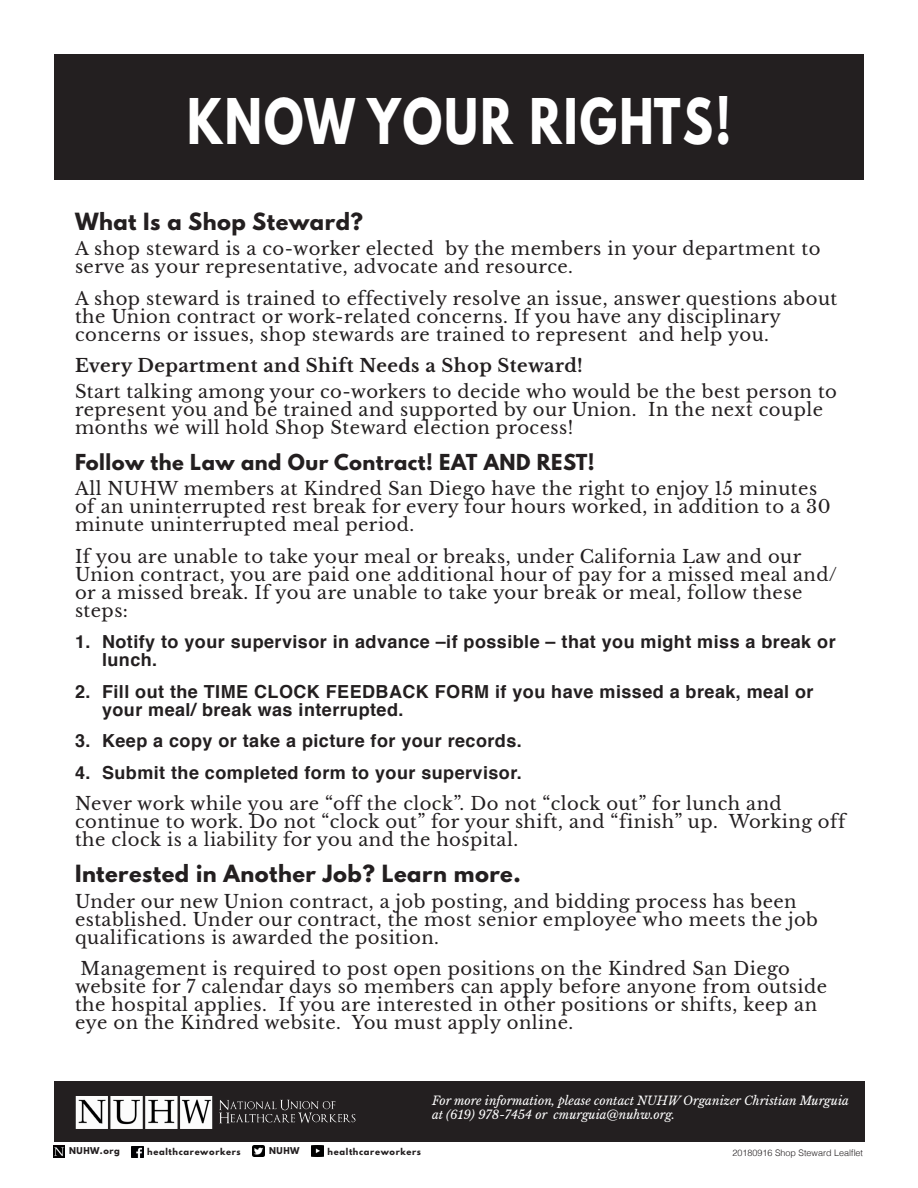
<style>
.page{position:relative;width:918px;height:1188px;background:#fff}
.page>*{position:absolute;margin:0;border:0;box-sizing:border-box;transform-origin:0 0}
.t1{font:700 55.8px "League Spartan";letter-spacing:.05em;color:#fff;scale:.81 1}
.t2{font:700 21px "League Spartan";letter-spacing:.025em;color:#231f20}
.t3{font:700 19.5px "League Spartan";letter-spacing:.025em;color:#231f20}
.t4{font:18px/18px "Libre Baskerville";letter-spacing:.025em;color:#231f20}
.t5{font:700 18px/18px "Helvetica";letter-spacing:.025em;color:#231f20}
.t6{font:700 18px "Libre Baskerville";letter-spacing:.025em;color:#231f20}
.t7{font:italic 12px/14.4px "Libre Baskerville";color:#fff}
.t8{font:300 9px "Helvetica";color:#231f20}
.t9{font:700 8.4px "League Spartan";letter-spacing:.08em;color:#231f20}
</style>
<div class="page">
<div style="left:54px;top:54px;width:810px;height:126px;background:#231f20"></div>
<div style="left:54px;top:1082px;width:810px;height:60px;background:#231f20"></div>
<img style="left:75px;top:1096px;width:281px;height:33px">
<svg style="left:54px;top:1146px;width:11px;height:12px"></svg>
<svg style="left:132px;top:1146px;width:11px;height:11px"></svg>
<svg style="left:252px;top:1146px;width:12px;height:11px"></svg>
<svg style="left:312px;top:1146px;width:11px;height:11px"></svg>
<p class="t1" style="left:187px;top:78px;width:673px">KNOW YOUR RIGHTS!</p>
<p class="t2" style="left:75px;top:205px;width:290px">What Is a Shop Steward?</p>
<p class="t4" style="left:75px;top:240px;width:747px">A shop steward is a co-worker elected by the members in your department to serve as your representative, advocate and resource.</p>
<p class="t4" style="left:75px;top:290px;width:764px">A shop steward is trained to effectively resolve an issue, answer questions about the Union contract or work-related concerns. If you have any disciplinary concerns or issues, shop stewards are trained to represent and help you.</p>
<p class="t6" style="left:75px;top:355px;width:509px">Every Department and Shift Needs a Shop Steward!</p>
<p class="t4" style="left:75px;top:383px;width:764px">Start talking among your co-workers to decide who would be the best person to represent you and be trained and supported by our Union. In the next couple months we will hold Shop Steward election process!</p>
<p class="t3" style="left:75px;top:447px;width:521px">Follow the Law and Our Contract! EAT AND REST!</p>
<p class="t4" style="left:75px;top:480px;width:757px">All NUHW members at Kindred San Diego have the right to enjoy 15 minutes of an uninterrupted rest break for every four hours worked, in addition to a 30 minute uninterrupted meal period.</p>
<p class="t4" style="left:75px;top:548px;width:764px">If you are unable to take your meal or breaks, under California Law and our Union contract, you are paid one additional hour of pay for a missed meal and/ or a missed break. If you are unable to take your break or meal, follow these steps:</p>
<p class="t5" style="left:102px;top:633px;width:735px;text-indent:-27px">1. Notify to your supervisor in advance –if possible – that you might miss a break or lunch.</p>
<p class="t5" style="left:102px;top:683px;width:713px;text-indent:-27px">2. Fill out the TIME CLOCK FEEDBACK FORM if you have missed a break, meal or your meal/ break was interrupted.</p>
<p class="t5" style="left:75px;top:732px;width:448px">3. Keep a copy or take a picture for your records.</p>
<p class="t5" style="left:75px;top:764px;width:448px">4. Submit the completed form to your supervisor.</p>
<p class="t4" style="left:75px;top:795px;width:772px">Never work while you are “off the clock”. Do not “clock out” for lunch and continue to work. Do not “clock out” for your shift, and “finish” up. Working off the clock is a liability for you and the hospital.</p>
<p class="t2" style="left:75px;top:858px;width:447px">Interested in Another Job? Learn more.</p>
<p class="t4" style="left:75px;top:893px;width:745px">Under our new Union contract, a job posting, and bidding process has been established. Under our contract, the most senior employee who meets the job qualifications is awarded the position.</p>
<p class="t4" style="left:75px;top:960px;width:754px;text-indent:6px">Management is required to post open positions on the Kindred San Diego website for 7 calendar days so members can apply before anyone from outside the hospital applies. If you are interested in other positions or shifts, keep an eye on the Kindred website. You must apply online.</p>
<p class="t7" style="left:432px;top:1093px;width:418px">For more information, please contact NUHW Organizer Christian Murguia at (619) 978-7454 or cmurguia@nuhw.org.</p>
<p class="t9" style="left:69px;top:1144px;width:53px">NUHW.org</p>
<p class="t9" style="left:147px;top:1145px;width:95px">healthcareworkers</p>
<p class="t9" style="left:269px;top:1144px;width:32px">NUHW</p>
<p class="t9" style="left:328px;top:1145px;width:95px">healthcareworkers</p>
<p class="t8" style="left:733px;top:1146px;width:132px">20180916 Shop Steward Lealflet</p>
</div>
